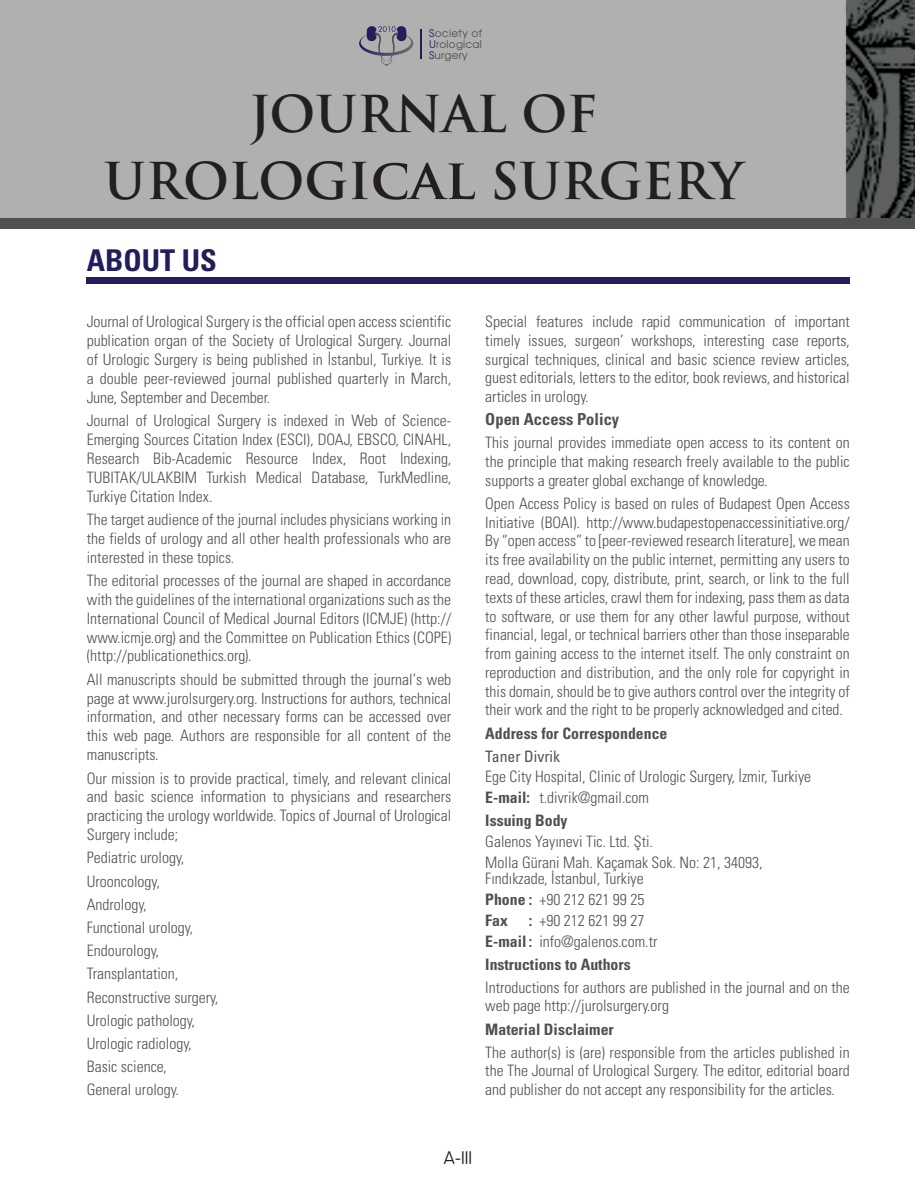
<style>
.page{position:relative;width:915px;height:1191px;background:#fff}
.page>*{position:absolute;margin:0;border:0;box-sizing:border-box;transform-origin:0 0}
.t1{font:700 49.5px/66.6px "Trajan Pro";color:#231f20;text-align:center}
.t2{font:30px "Univers Cond Bd Tr";color:#221d5d}
.t3{font:18px "VAG Rounded Thin Tr";color:#231f20}
.t4{font:16.5px "Univers Cond Bd Tr";color:#505052}
.t5{font:15.75px/18.9px "Univers Cond Light Tr";color:#505052;text-align:justify}
.t6{font:15.75px "Univers Cond Bd Tr";color:#505052}
.t7{font:15.75px "Univers Condensed Tr";color:#505052}
.t8{font:10.5px/11.2px "Avant Garde Tr";letter-spacing:.02em;color:#505052;text-align:justify}
.s1{color:#221d5d}
.s2{font-size:55.5px}
.s3{font-family:"Univers Cond Bd Tr"}
</style>
<div class="page">
<div style="left:0;top:216px;width:914px;height:13px;background:#505052"></div>
<img style="left:0;top:0;width:914px;height:218px">
<hr style="left:420px;top:29px;width:1px;height:30px;background:#221d5d">
<svg style="left:359px;top:26px;width:54px;height:41px;background:#91919a"></svg>
<div style="left:87px;top:277px;width:762px;height:6px;background:#221d5d"></div>
<p class="t8" style="left:429px;top:27px;width:54px"><span class="s1">S</span>ociety of <span class="s1">U</span>rological <span class="s1">S</span>urgery</p>
<h1 class="t1" style="left:104px;top:82px;width:640px">JOURNAL OF<br>UROLOGI<span class="s2">cal</span> SURGERY</h1>
<h2 class="t2" style="left:87px;top:241px;width:131px">ABOUT US</h2>
<p class="t5" style="left:87px;top:312px;width:366px">Journal of Urological Surgery is the official open access scientific publication organ of the Society of Urological Surgery. Journal of Urologic Surgery is being published in İstanbul, Turkiye. It is a double peer-reviewed journal published quarterly in March, June, September and December.</p>
<p class="t5" style="left:87px;top:411px;width:366px">Journal of Urological Surgery is indexed in Web of Science-Emerging Sources Citation Index (ESCI), DOAJ, EBSCO, CINAHL, Research Bib-Academic Resource Index, Root Indexing, TUBITAK/ULAKBIM Turkish Medical Database, TurkMedline, Turkiye Citation Index.</p>
<p class="t5" style="left:87px;top:509px;width:366px">The target audience of the journal includes physicians working in the fields of urology and all other health professionals who are interested in these topics.</p>
<p class="t5" style="left:87px;top:570px;width:366px">The editorial processes of the journal are shaped in accordance with the guidelines of the international organizations such as the International Council of Medical Journal Editors (ICMJE) (http:// www.icmje.org) and the Committee on Publication Ethics (COPE) (http://publicationethics.org).</p>
<p class="t5" style="left:87px;top:669px;width:366px">All manuscripts should be submitted through the journal’s web page at www.jurolsurgery.org. Instructions for authors, technical information, and other necessary forms can be accessed over this web page. Authors are responsible for all content of the manuscripts.</p>
<p class="t5" style="left:87px;top:768px;width:366px">Our mission is to provide practical, timely, and relevant clinical and basic science information to physicians and researchers practicing the urology worldwide. Topics of Journal of Urological Surgery include;</p>
<p class="t5" style="left:87px;top:846px;width:133px;line-height:23.1px;text-align:left">Pediatric urology,<br>Urooncology,<br>Andrology,<br>Functional urology,<br>Endourology,<br>Transplantation,<br>Reconstructive surgery,<br>Urologic pathology,<br>Urologic radiology,<br>Basic science,<br>General urology.</p>
<p class="t5" style="left:485px;top:312px;width:366px">Special features include rapid communication of important timely issues, surgeon’ workshops, interesting case reports, surgical techniques, clinical and basic science review articles, guest editorials, letters to the editor, book reviews, and historical articles in urology.</p>
<p class="t4" style="left:485px;top:409px;width:135px">Open Access Policy</p>
<p class="t5" style="left:485px;top:433px;width:366px">This journal provides immediate open access to its content on the principle that making research freely available to the public supports a greater global exchange of knowledge.</p>
<p class="t5" style="left:485px;top:494px;width:366px">Open Access Policy is based on rules of Budapest Open Access Initiative (BOAI). http://www.budapestopenaccessinitiative.org/ By “open access” to [peer-reviewed research literature], we mean its free availability on the public internet, permitting any users to read, download, copy, distribute, print, search, or link to the full texts of these articles, crawl them for indexing, pass them as data to software, or use them for any other lawful purpose, without financial, legal, or technical barriers other than those inseparable from gaining access to the internet itself. The only constraint on reproduction and distribution, and the only role for copyright in this domain, should be to give authors control over the integrity of their work and the right to be properly acknowledged and cited.</p>
<p class="t6" style="left:485px;top:723px;width:183px">Address for Correspondence</p>
<p class="t7" style="left:485px;top:746px;width:76px">Taner Divrik</p>
<p class="t5" style="left:485px;top:766px;width:327px;line-height:20.7px">Ege City Hospital, Clinic of Urologic Surgery, İzmir, Turkiye<br><span class="s3">E-mail:</span> t.divrik@gmail.com</p>
<p class="t6" style="left:485px;top:811px;width:84px">Issuing Body</p>
<p class="t5" style="left:485px;top:831px;width:279px;line-height:20.7px">Galenos Yayınevi Tic. Ltd. Şti.<br>Molla Gürani Mah. Kaçamak Sok. No: 21, 34093,</p>
<p class="t5" style="left:485px;top:868px;width:160px;line-height:20.7px">Fındıkzade, İstanbul, Turkiye<br><span class="s3">Phone :</span> +90 212 621 99 25</p>
<p class="t6" style="left:485px;top:910px;width:24px">Fax</p>
<p class="t5" style="left:485px;top:909px;width:174px;line-height:20.7px;text-indent:44px"><span class="s3">:</span> +90 212 621 99 27<br><span class="s3">E-mail :</span> info@galenos.com.tr</p>
<p class="t6" style="left:485px;top:954px;width:147px">Instructions to Authors</p>
<p class="t5" style="left:485px;top:977px;width:366px">Introductions for authors are published in the journal and on the web page http://jurolsurgery.org</p>
<p class="t6" style="left:485px;top:1019px;width:130px">Material Disclaimer</p>
<p class="t5" style="left:485px;top:1042px;width:366px">The author(s) is (are) responsible from the articles published in the The Journal of Urological Surgery. The editor, editorial board and publisher do not accept any responsibility for the articles.</p>
<p class="t3" style="left:444px;top:1147px;width:30px">A-III</p>
</div>
